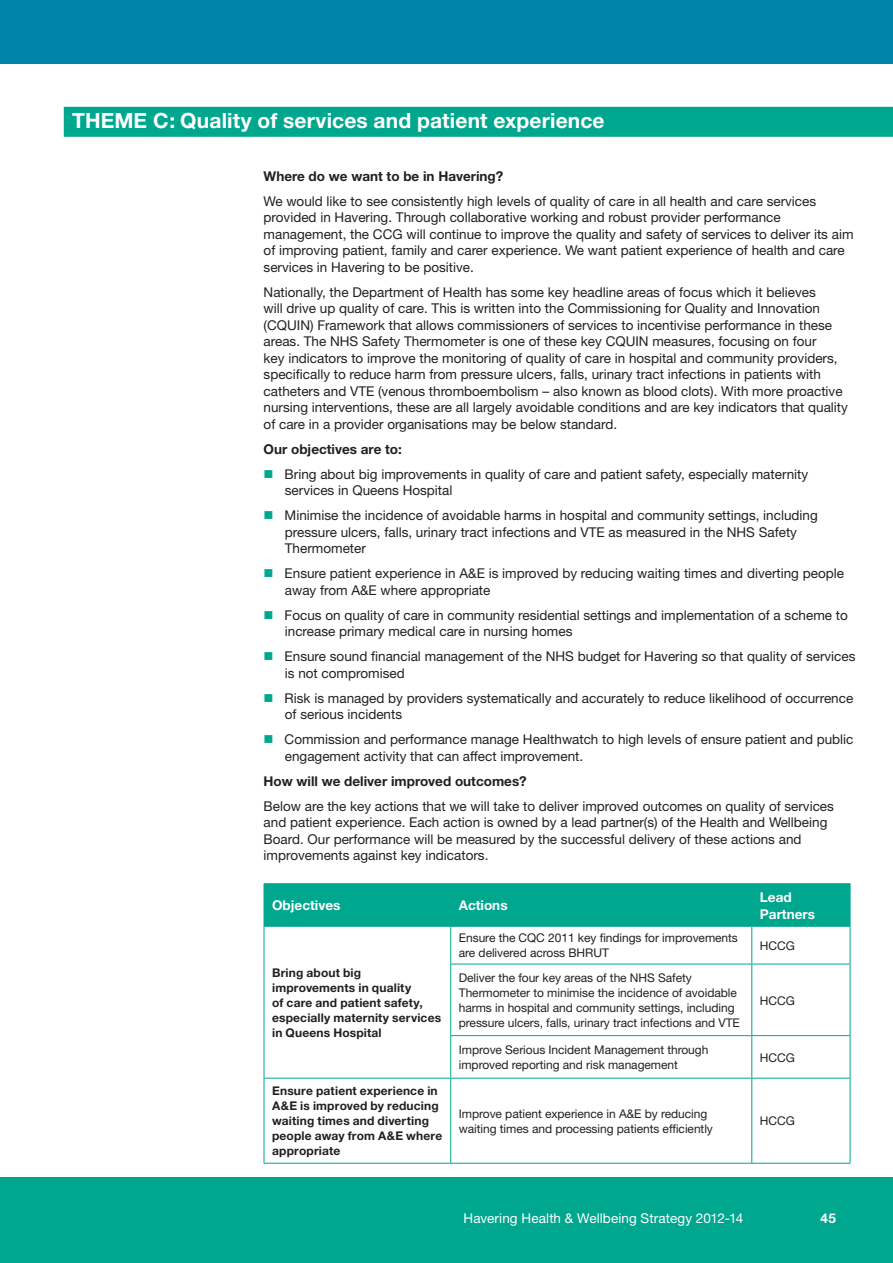
<style>
.page{position:relative;width:893px;height:1263px;background:#fff}
.page>*{position:absolute;margin:0;border:0;box-sizing:border-box;transform-origin:0 0}
.t1{font:700 21px "Helvetica Neue";letter-spacing:.005em;color:#fff}
.t2{font:13.5px/16.5px "Helvetica Neue";color:#231f20}
.t3{font:700 13.5px "Helvetica Neue";color:#231f20}
.t4{font:13.5px "Helvetica Neue";letter-spacing:.01em;color:#fff}
.t5{font:700 13.5px/16.5px "Helvetica Neue";color:#fff}
.t6{font:12px/15px "Helvetica Neue";letter-spacing:-.005em;color:#231f20}
.t7{font:700 12px/15px "Helvetica Neue";letter-spacing:.015em;color:#231f20}
.s1{color:#00a78f}
</style>
<div class="page">
<div style="left:0;top:0;width:893px;height:64px;background:#0083a9"></div>
<div style="left:0;top:1178px;width:893px;height:85px;background:#00a78f"></div>
<div style="left:265px;top:884px;width:585px;height:42px;background:#00a78f"></div>
<hr style="left:450px;top:884px;width:1px;height:42px;background:#00a78f">
<hr style="left:751px;top:884px;width:1px;height:42px;background:#00a78f">
<hr style="left:450px;top:927px;width:1px;height:37px;background:#00a78f">
<hr style="left:751px;top:927px;width:1px;height:37px;background:#00a78f">
<hr style="left:450px;top:964px;width:302px;height:1px;background:#00a78f">
<hr style="left:450px;top:964px;width:1px;height:71px;background:#00a78f">
<hr style="left:752px;top:964px;width:98px;height:1px;background:#00a78f">
<hr style="left:751px;top:964px;width:1px;height:71px;background:#00a78f">
<hr style="left:450px;top:1035px;width:302px;height:1px;background:#00a78f">
<hr style="left:450px;top:1036px;width:1px;height:42px;background:#00a78f">
<hr style="left:752px;top:1035px;width:98px;height:1px;background:#00a78f">
<hr style="left:751px;top:1036px;width:1px;height:42px;background:#00a78f">
<hr style="left:264px;top:1078px;width:187px;height:1px;background:#00a78f">
<hr style="left:451px;top:1078px;width:301px;height:1px;background:#00a78f">
<hr style="left:450px;top:1078px;width:1px;height:85px;background:#00a78f">
<hr style="left:752px;top:1078px;width:98px;height:1px;background:#00a78f">
<hr style="left:751px;top:1078px;width:1px;height:85px;background:#00a78f">
<hr style="left:264px;top:1163px;width:187px;height:1px;background:#00a78f">
<hr style="left:451px;top:1163px;width:301px;height:1px;background:#00a78f">
<hr style="left:752px;top:1163px;width:98px;height:1px;background:#00a78f">
<hr style="left:264px;top:927px;width:1px;height:37px;background:#00a78f">
<hr style="left:264px;top:964px;width:1px;height:72px;background:#00a78f">
<hr style="left:264px;top:1036px;width:1px;height:42px;background:#00a78f">
<hr style="left:264px;top:1078px;width:1px;height:85px;background:#00a78f">
<hr style="left:850px;top:927px;width:1px;height:37px;background:#00a78f">
<hr style="left:850px;top:964px;width:1px;height:71px;background:#00a78f">
<hr style="left:850px;top:1036px;width:1px;height:42px;background:#00a78f">
<hr style="left:850px;top:1078px;width:1px;height:85px;background:#00a78f">
<hr style="left:264px;top:883px;width:187px;height:1px;background:#00a78f">
<hr style="left:264px;top:884px;width:1px;height:42px;background:#00a78f">
<hr style="left:451px;top:883px;width:301px;height:1px;background:#00a78f">
<hr style="left:752px;top:883px;width:98px;height:1px;background:#00a78f">
<hr style="left:850px;top:884px;width:1px;height:42px;background:#00a78f">
<hr style="left:264px;top:926px;width:187px;height:1px;background:#00a78f">
<hr style="left:451px;top:926px;width:301px;height:1px;background:#00a78f">
<hr style="left:752px;top:926px;width:98px;height:1px;background:#00a78f">
<div style="left:64px;top:107px;width:829px;height:30px;background:#00a78f"></div>
<h1 class="t1" style="left:72px;top:108px;width:534px">THEME C: Quality of services and patient experience</h1>
<p class="t3" style="left:264px;top:168px;width:241px">Where do we want to be in Havering?</p>
<p class="t2" style="left:264px;top:192px;width:591px">We would like to see consistently high levels of quality of care in all health and care services provided in Havering. Through collaborative working and robust provider performance management, the CCG will continue to improve the quality and safety of services to deliver its aim of improving patient, family and carer experience. We want patient experience of health and care services in Havering to be positive.</p>
<p class="t2" style="left:264px;top:283px;width:586px">Nationally, the Department of Health has some key headline areas of focus which it believes<br>will drive up quality of care. This is written into the Commissioning for Quality and Innovation (CQUIN) Framework that allows commissioners of services to incentivise performance in these areas. The NHS Safety Thermometer is one of these key CQUIN measures, focusing on four<br>key indicators to improve the monitoring of quality of care in hospital and community providers, specifically to reduce harm from pressure ulcers, falls, urinary tract infections in patients with catheters and VTE (venous thromboembolism – also known as blood clots). With more proactive nursing interventions, these are all largely avoidable conditions and are key indicators that quality of care in a provider organisations may be below standard.</p>
<p class="t3" style="left:264px;top:440px;width:140px">Our objectives are to:</p>
<p class="t2" style="left:285px;top:465px;width:525px;text-indent:-21px"><span class="s1">■</span> Bring about big improvements in quality of care and patient safety, especially maternity services in Queens Hospital</p>
<p class="t2" style="left:285px;top:507px;width:534px;text-indent:-21px"><span class="s1">■</span> Minimise the incidence of avoidable harms in hospital and community settings, including pressure ulcers, falls, urinary tract infections and VTE as measured in the NHS Safety<br>Thermometer</p>
<p class="t2" style="left:285px;top:565px;width:561px;text-indent:-21px"><span class="s1">■</span> Ensure patient experience in A&amp;E is improved by reducing waiting times and diverting people away from A&amp;E where appropriate</p>
<p class="t2" style="left:285px;top:606px;width:564px;text-indent:-21px"><span class="s1">■</span> Focus on quality of care in community residential settings and implementation of a scheme to increase primary medical care in nursing homes</p>
<p class="t2" style="left:285px;top:648px;width:572px;text-indent:-21px"><span class="s1">■</span> Ensure sound financial management of the NHS budget for Havering so that quality of services is not compromised</p>
<p class="t2" style="left:285px;top:689px;width:570px;text-indent:-21px"><span class="s1">■</span> Risk is managed by providers systematically and accurately to reduce likelihood of occurrence of serious incidents</p>
<p class="t2" style="left:285px;top:731px;width:570px;text-indent:-21px"><span class="s1">■</span> Commission and performance manage Healthwatch to high levels of ensure patient and public engagement activity that can affect improvement.</p>
<p class="t3" style="left:264px;top:772px;width:265px">How will we deliver improved outcomes?</p>
<p class="t2" style="left:264px;top:797px;width:572px">Below are the key actions that we will take to deliver improved outcomes on quality of services and patient experience. Each action is owned by a lead partner(s) of the Health and Wellbeing Board. Our performance will be measured by the successful delivery of these actions and improvements against key indicators.</p>
<p class="t5" style="left:272px;top:897px;width:70px">Objectives</p>
<p class="t5" style="left:459px;top:897px;width:50px">Actions</p>
<p class="t5" style="left:760px;top:889px;width:57px">Lead<br>Partners</p>
<p class="t7" style="left:272px;top:965px;width:170px">Bring about big improvements in quality<br>of care and patient safety, especially maternity services in Queens Hospital</p>
<p class="t7" style="left:272px;top:1083px;width:172px">Ensure patient experience in<br>A&amp;E is improved by reducing waiting times and diverting people away from A&amp;E where appropriate</p>
<p class="t6" style="left:459px;top:930px;width:281px">Ensure the CQC 2011 key findings for improvements are delivered across BHRUT</p>
<p class="t6" style="left:760px;top:938px;width:36px">HCCG</p>
<p class="t6" style="left:459px;top:970px;width:282px">Deliver the four key areas of the NHS Safety Thermometer to minimise the incidence of avoidable harms in hospital and community settings, including pressure ulcers, falls, urinary tract infections and VTE</p>
<p class="t6" style="left:760px;top:993px;width:36px">HCCG</p>
<p class="t6" style="left:459px;top:1042px;width:251px">Improve Serious Incident Management through improved reporting and risk management</p>
<p class="t6" style="left:760px;top:1050px;width:36px">HCCG</p>
<p class="t6" style="left:459px;top:1106px;width:256px">Improve patient experience in A&amp;E by reducing waiting times and processing patients efficiently</p>
<p class="t6" style="left:760px;top:1113px;width:36px">HCCG</p>
<p class="t4" style="left:463px;top:1210px;width:281px">Havering Health &amp; Wellbeing Strategy 2012-14</p>
<p class="t5" style="left:820px;top:1209px;width:17px">45</p>
</div>
